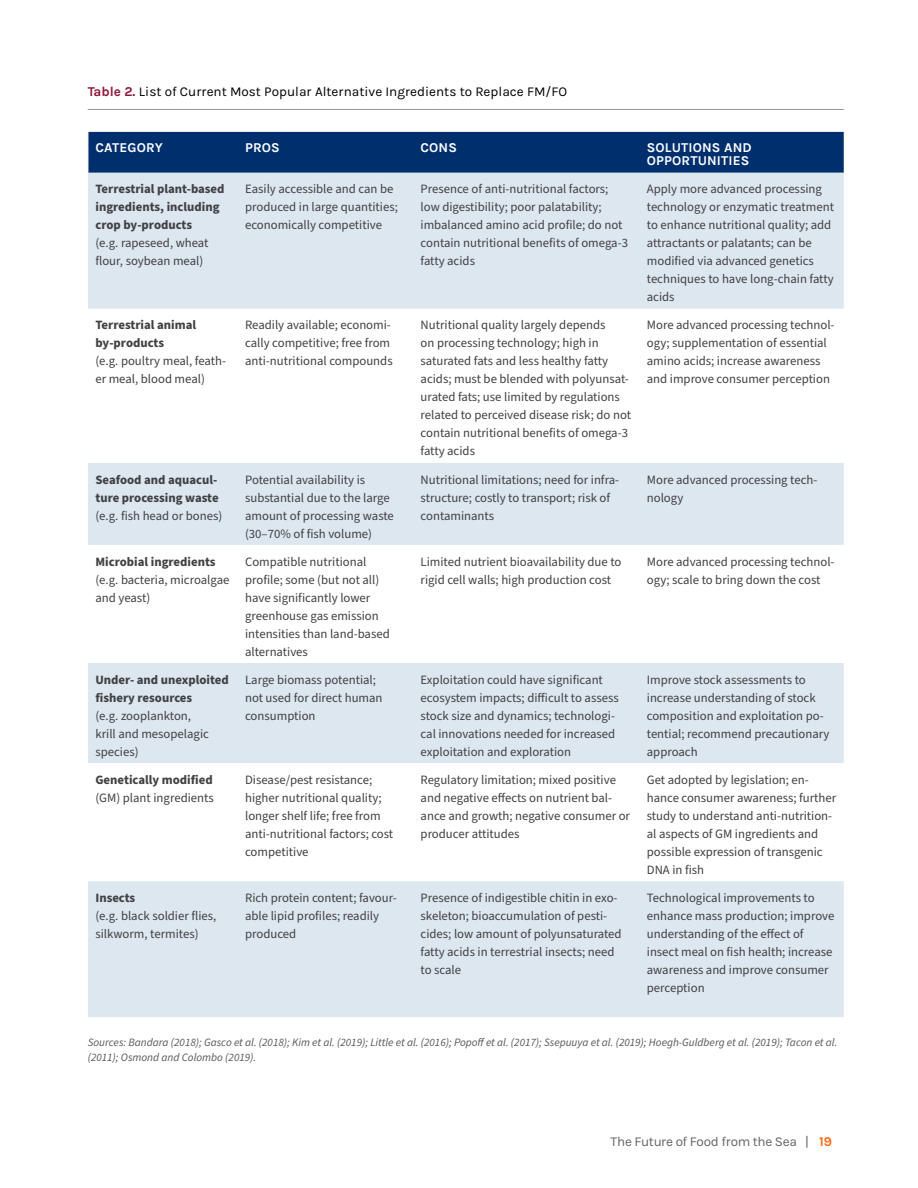
<style>
.page{position:relative;width:918px;height:1188px;background:#fff}
.page>*{position:absolute;margin:0;border:0;box-sizing:border-box;transform-origin:0 0}
.t1{font:13.5px "Karla";color:#000}
.t2{font:700 13.5px/13.5px "Karla";letter-spacing:.01em;color:#fff}
.t3{font:13.5px "Karla";letter-spacing:-.025em;color:#636466}
.t4{font:12.75px/18px "Source Sans Pro";color:#414042}
.t5{font:700 12.75px/18px "Source Sans Pro";color:#414042}
.t6{font:italic 11.25px/15px "Source Sans Pro";color:#58595b}
.s1{font-weight:700;color:#8d1637}
.s2{font-weight:700;color:#ff6c11}
</style>
<div class="page">
<hr style="left:88px;top:109px;width:756px;height:1px;background:#939598">
<div style="left:89px;top:132px;width:755px;height:41px;background:#002f6e"></div>
<div style="left:88px;top:173px;width:756px;height:844px;background:#dde7f0"></div>
<svg style="left:88px;top:309px;width:756px;height:572px"></svg>
<p class="t1" style="left:88px;top:84px;width:481px"><span class="s1">Table 2.</span> List of Current Most Popular Alternative Ingredients to Replace FM/FO</p>
<p class="t2" style="left:95px;top:141px;width:69px">CATEGORY</p>
<p class="t2" style="left:245px;top:141px;width:36px">PROS</p>
<p class="t2" style="left:421px;top:141px;width:38px">CONS</p>
<p class="t2" style="left:647px;top:141px;width:107px">SOLUTIONS AND<br>OPPORTUNITIES</p>
<p class="t5" style="left:95px;top:180px;width:131px">Terrestrial plant-based ingredients, including crop by-products</p>
<p class="t4" style="left:95px;top:235px;width:115px">(e.g. rapeseed, wheat flour, soybean meal)</p>
<p class="t4" style="left:245px;top:181px;width:154px">Easily accessible and can be produced in large quantities; economically competitive</p>
<p class="t4" style="left:421px;top:181px;width:209px">Presence of anti-nutritional factors; low digestibility; poor palatability; imbalanced amino acid profile; do not contain nutritional benefits of omega-3 fatty acids</p>
<p class="t4" style="left:647px;top:181px;width:189px">Apply more advanced processing technology or enzymatic treatment to enhance nutritional quality; add attractants or palatants; can be modified via advanced genetics techniques to have long-chain fatty acids</p>
<p class="t5" style="left:95px;top:317px;width:102px">Terrestrial animal by-products</p>
<p class="t4" style="left:95px;top:353px;width:132px">(e.g. poultry meal, feath&shy;er meal, blood meal)</p>
<p class="t4" style="left:245px;top:317px;width:149px">Readily available; economi&shy;cally competitive; free from anti-nutritional compounds</p>
<p class="t4" style="left:421px;top:317px;width:212px">Nutritional quality largely depends<br>on processing technology; high in saturated fats and less healthy fatty acids; must be blended with polyunsat&shy;urated fats; use limited by regulations related to perceived disease risk; do not contain nutritional benefits of omega-3 fatty acids</p>
<p class="t4" style="left:647px;top:317px;width:189px">More advanced processing technol&shy;ogy; supplementation of essential amino acids; increase awareness and improve consumer perception</p>
<p class="t5" style="left:95px;top:471px;width:125px">Seafood and aquacul&shy;ture processing waste</p>
<p class="t4" style="left:95px;top:507px;width:128px">(e.g. fish head or bones)</p>
<p class="t4" style="left:245px;top:471px;width:150px">Potential availability is substantial due to the large amount of processing waste (30–70% of fish volume)</p>
<p class="t4" style="left:421px;top:471px;width:200px">Nutritional limitations; need for infra&shy;structure; costly to transport; risk of contaminants</p>
<p class="t4" style="left:647px;top:471px;width:172px">More advanced processing tech&shy;nology</p>
<p class="t5" style="left:95px;top:553px;width:122px">Microbial ingredients</p>
<p class="t4" style="left:95px;top:571px;width:136px">(e.g. bacteria, microalgae and yeast)</p>
<p class="t4" style="left:245px;top:553px;width:146px">Compatible nutritional profile; some (but not all) have significantly lower greenhouse gas emission intensities than land-based alternatives</p>
<p class="t4" style="left:421px;top:553px;width:202px">Limited nutrient bioavailability due to rigid cell walls; high production cost</p>
<p class="t4" style="left:647px;top:553px;width:189px">More advanced processing technol&shy;ogy; scale to bring down the cost</p>
<p class="t5" style="left:95px;top:671px;width:135px">Under- and unexploited fishery resources</p>
<p class="t4" style="left:95px;top:707px;width:115px">(e.g. zooplankton, krill and mesopelagic species)</p>
<p class="t4" style="left:245px;top:671px;width:139px">Large biomass potential; not used for direct human consumption</p>
<p class="t4" style="left:421px;top:671px;width:200px">Exploitation could have significant ecosystem impacts; difficult to assess stock size and dynamics; technologi&shy;cal innovations needed for increased exploitation and exploration</p>
<p class="t4" style="left:647px;top:671px;width:184px">Improve stock assessments to increase understanding of stock composition and exploitation po&shy;tential; recommend precautionary approach</p>
<p class="t5" style="left:95px;top:771px;width:119px">Genetically modified</p>
<p class="t4" style="left:95px;top:789px;width:120px">(GM) plant ingredients</p>
<p class="t4" style="left:245px;top:771px;width:150px">Disease/pest resistance; higher nutritional quality; longer shelf life; free from anti-nutritional factors; cost competitive</p>
<p class="t4" style="left:421px;top:771px;width:211px">Regulatory limitation; mixed positive and negative effects on nutrient bal&shy;ance and growth; negative consumer or producer attitudes</p>
<p class="t4" style="left:647px;top:771px;width:191px">Get adopted by legislation; en&shy;hance consumer awareness; further study to understand anti-nutrition&shy;al aspects of GM ingredients and possible expression of transgenic<br>DNA in fish</p>
<p class="t5" style="left:95px;top:889px;width:41px">Insects</p>
<p class="t4" style="left:95px;top:907px;width:122px">(e.g. black soldier flies, silkworm, termites)</p>
<p class="t4" style="left:245px;top:889px;width:153px">Rich protein content; favour&shy;able lipid profiles; readily produced</p>
<p class="t4" style="left:421px;top:889px;width:203px">Presence of indigestible chitin in exo&shy;skeleton; bioaccumulation of pesti&shy;cides; low amount of polyunsaturated fatty acids in terrestrial insects; need to scale</p>
<p class="t4" style="left:647px;top:889px;width:189px">Technological improvements to enhance mass production; improve understanding of the effect of insect meal on fish health; increase awareness and improve consumer perception</p>
<p class="t6" style="left:88px;top:1035px;width:751px">Sources: Bandara (2018); Gasco et al. (2018); Kim et al. (2019); Little et al. (2016); Popoff et al. (2017); Ssepuuya et al. (2019); Hoegh-Guldberg et al. (2019); Tacon et al. (2011); Osmond and Colombo (2019).</p>
<p class="t3" style="left:611px;top:1135px;width:223px">The Future of Food from the Sea | <span class="s2">19</span></p>
</div>
